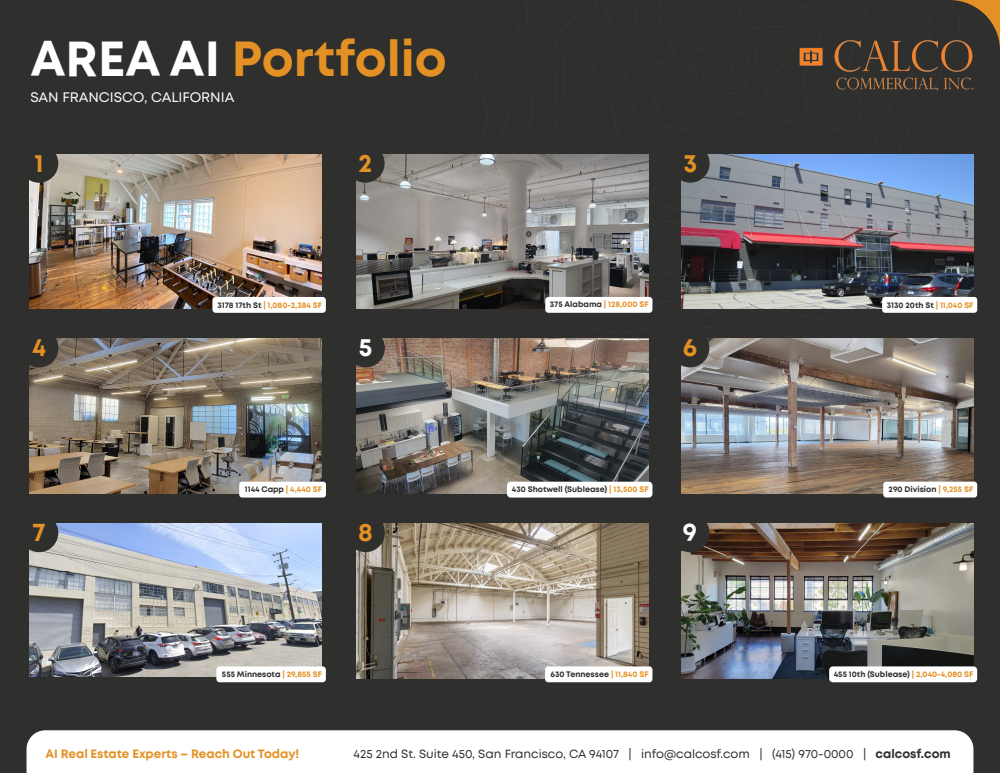
<style>
.page{position:relative;width:1000px;height:773px;background:#2f2f2e}
.page>*{position:absolute;margin:0;border:0;box-sizing:border-box;transform-origin:0 0}
.t1{font:700 49px "Mont";color:#e39124}
.t2{font:700 25px "Mont";color:#e39124}
.t3{font:700 25px "Mont";color:#fff}
.t4{font:14px "Mont";color:#fff}
.t5{font:12px "Mont";color:#2f2f2e}
.t6{font:700 12px "Mont";color:#e39124}
.t7{font:700 8px "Mont";color:#2f2f2e}
.t8{font:700 8px "Mont";color:#e39124}
.s1{color:#fff}
.s2{color:#2f2f2e}
.s3{color:#e39124}
.s4{font-weight:700}
</style>
<div class="page">
<div style="left:453px;top:0;width:547px;height:342px;background:#2f2f2e"></div>
<div style="left:473px;top:0;width:527px;height:328px;background:#2f2f2e"></div>
<div style="left:498px;top:0;width:502px;height:313px;background:#2f2f2e"></div>
<div style="left:553px;top:0;width:407px;height:241px;background:#2f2f2e"></div>
<div style="left:562px;top:0;width:369px;height:228px;background:#2f2f2e"></div>
<div style="left:593px;top:0;width:276px;height:205px;background:#2f2f2e"></div>
<div style="left:624px;top:0;width:201px;height:167px;background:#2f2f2e"></div>
<div style="left:640px;top:0;width:155px;height:136px;background:#2f2f2e"></div>
<img style="left:799px;top:40px;width:174px;height:52px">
<img style="left:681px;top:339px;width:292px;height:155px">
<img style="left:356px;top:154px;width:292px;height:155px">
<img style="left:30px;top:339px;width:292px;height:155px">
<svg style="left:27px;top:730px;width:946px;height:43px"></svg>
<img style="left:30px;top:524px;width:292px;height:152px">
<img style="left:681px;top:154px;width:292px;height:155px">
<img style="left:356px;top:339px;width:292px;height:155px">
<img style="left:30px;top:154px;width:292px;height:155px">
<div style="left:20px;top:144px;width:38px;height:39px;background:#2f2f2e;border-radius:50%"></div>
<div style="left:346px;top:144px;width:39px;height:39px;background:#2f2f2e;border-radius:50%"></div>
<div style="left:671px;top:144px;width:39px;height:39px;background:#2f2f2e;border-radius:50%"></div>
<div style="left:20px;top:329px;width:38px;height:38px;background:#2f2f2e;border-radius:50%"></div>
<div style="left:346px;top:329px;width:39px;height:38px;background:#2f2f2e;border-radius:50%"></div>
<div style="left:671px;top:329px;width:38px;height:38px;background:#2f2f2e;border-radius:50%"></div>
<div style="left:20px;top:514px;width:38px;height:38px;background:#2f2f2e;border-radius:50%"></div>
<div style="left:545px;top:297px;width:107px;height:16px;background:#fff;border-radius:3px"></div>
<div style="left:883px;top:482px;width:94px;height:16px;background:#fff;border-radius:3px"></div>
<div style="left:882px;top:297px;width:95px;height:16px;background:#fff;border-radius:3px"></div>
<div style="left:216px;top:666px;width:110px;height:16px;background:#fff;border-radius:3px"></div>
<div style="left:239px;top:482px;width:87px;height:16px;background:#fff;border-radius:3px"></div>
<div style="left:507px;top:482px;width:145px;height:16px;background:#fff;border-radius:4px"></div>
<div style="left:212px;top:297px;width:114px;height:16px;background:#fff;border-radius:3px"></div>
<img style="left:356px;top:524px;width:292px;height:154px">
<div style="left:346px;top:514px;width:39px;height:38px;background:#2f2f2e;border-radius:50%"></div>
<div style="left:545px;top:666px;width:107px;height:16px;background:#fff;border-radius:3px"></div>
<img style="left:681px;top:524px;width:292px;height:154px">
<div style="left:671px;top:514px;width:38px;height:38px;background:#2f2f2e;border-radius:50%"></div>
<div style="left:829px;top:666px;width:148px;height:16px;background:#fff;border-radius:4px"></div>
<h1 class="t1" style="left:30px;top:35px;width:418px"><span class="s1">AREA AI</span> Portfolio</h1>
<h3 class="t4" style="left:30px;top:90px;width:205px">SAN FRANCISCO, CALIFORNIA</h3>
<h2 class="t2" style="left:35px;top:151px;width:10px">1</h2>
<h2 class="t2" style="left:358px;top:151px;width:15px">2</h2>
<h2 class="t2" style="left:683px;top:151px;width:15px">3</h2>
<p class="t8" style="left:218px;top:301px;width:106px"><span class="s2">3178 17th St</span> | 1,080-2,384 SF</p>
<p class="t7" style="left:550px;top:301px;width:100px">375 Alabama <span class="s3">| 128,000 SF</span></p>
<h2 class="t2" style="left:32px;top:335px;width:15px">4</h2>
<h2 class="t3" style="left:359px;top:335px;width:15px">5</h2>
<h2 class="t2" style="left:683px;top:335px;width:16px">6</h2>
<h2 class="t2" style="left:32px;top:520px;width:15px">7</h2>
<p class="t7" style="left:245px;top:486px;width:79px">1144 Capp <span class="s3">| 4,440 SF</span></p>
<p class="t7" style="left:512px;top:486px;width:138px">430 Shotwell (Sublease) <span class="s3">| 13,500 SF</span></p>
<h2 class="t2" style="left:358px;top:520px;width:16px">8</h2>
<h2 class="t3" style="left:683px;top:520px;width:16px">9</h2>
<p class="t7" style="left:222px;top:670px;width:102px">555 Minnesota <span class="s3">| 29,855 SF</span></p>
<p class="t7" style="left:551px;top:670px;width:100px">630 Tennessee <span class="s3">| 11,840 SF</span></p>
<p class="t7" style="left:887px;top:301px;width:88px">3130 20th St <span class="s3">| 11,040 SF</span></p>
<p class="t7" style="left:889px;top:486px;width:86px">290 Division <span class="s3">| 9,255 SF</span></p>
<p class="t7" style="left:834px;top:670px;width:141px">455 10th (Sublease) <span class="s3">| 2,040-4,080 SF</span></p>
<h3 class="t6" style="left:46px;top:748px;width:255px">AI Real Estate Experts – Reach Out Today!</h3>
<h3 class="t5" style="left:354px;top:748px;width:599px">425 2nd St. Suite 450, San Francisco, CA 94107 | info@calcosf.com | (415) 970-0000 | <span class="s4">calcosf.com</span></h3>
</div>
